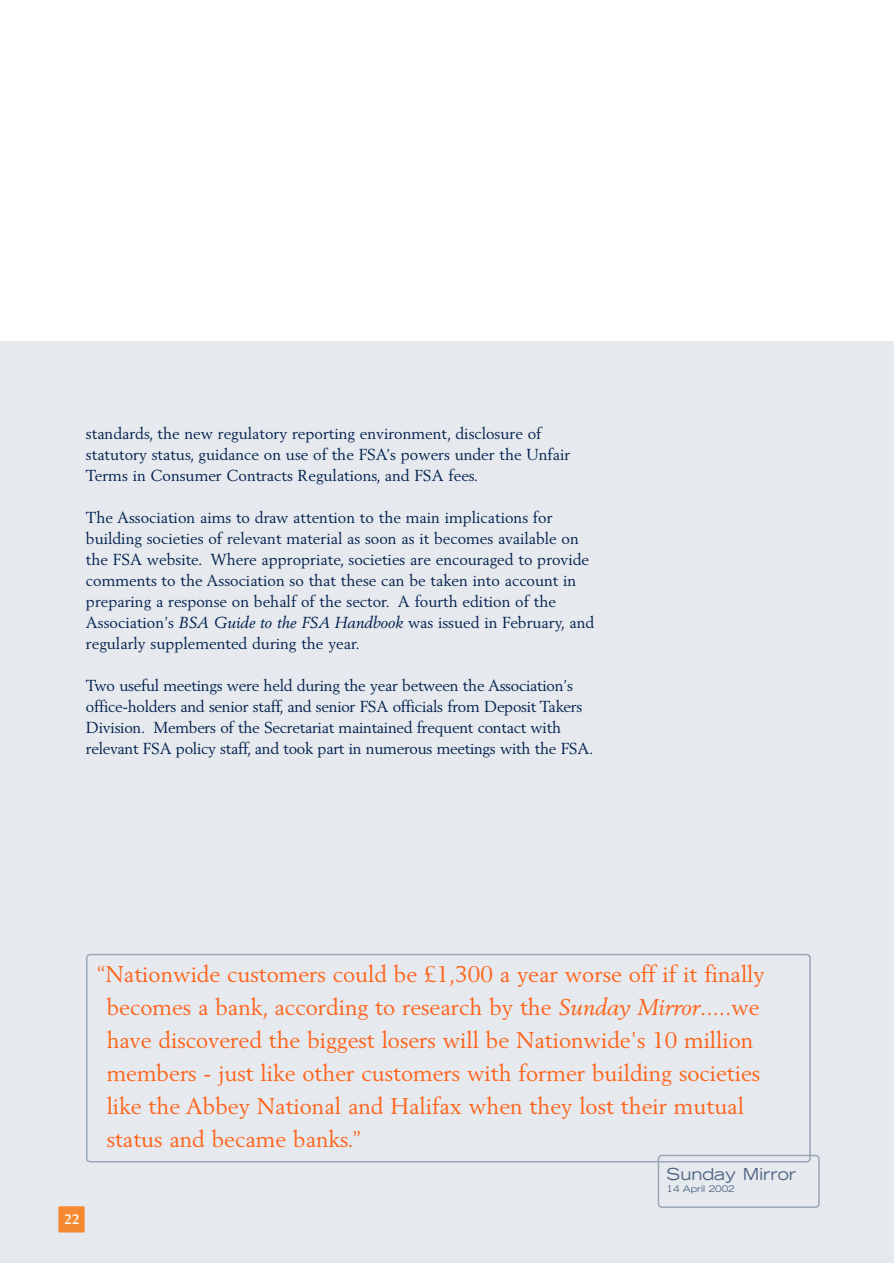
<style>
.page{position:relative;width:894px;height:1263px;background:#fff}
.page>*{position:absolute;margin:0;border:0;box-sizing:border-box;transform-origin:0 0}
.t1{font:22.5px/33px "Berling";color:#ff6219}
.t2{font:expanded 16.5px "Trade Gothic LH";color:#4d6383}
.t3{font:15.75px/21px "Berling";color:#00204e}
.t4{font:700 13.5px "Berling";color:#fff}
.t5{font:expanded 9px "Trade Gothic LH";color:#4d6383}
.s1{font-style:italic}
</style>
<div class="page">
<div style="left:0;top:341px;width:894px;height:922px;background:#e6e9ed"></div>
<p class="t3" style="left:86px;top:423px;width:486px">standards, the new regulatory reporting environment, disclosure of statutory status, guidance on use of the FSA’s powers under the Unfair<br>Terms in Consumer Contracts Regulations, and FSA fees.</p>
<p class="t3" style="left:86px;top:507px;width:510px">The Association aims to draw attention to the main implications for building societies of relevant material as soon as it becomes available on the FSA website. Where appropriate, societies are encouraged to provide comments to the Association so that these can be taken into account in preparing a response on behalf of the sector. A fourth edition of the Association’s <span class="s1">BSA Guide to the FSA Handbook</span> was issued in February, and regularly supplemented during the year.</p>
<p class="t3" style="left:86px;top:675px;width:509px">Two useful meetings were held during the year between the Association’s office-holders and senior staff, and senior FSA officials from Deposit Takers Division. Members of the Secretariat maintained frequent contact with relevant FSA policy staff, and took part in numerous meetings with the FSA.</p>
<p class="t4" style="left:65px;top:1214px;width:17px">22</p>
<p class="t1" style="left:107px;top:959px;width:659px;text-indent:-9px">“Nationwide customers could be £1,300 a year worse off if it finally becomes a bank, according to research by the <span class="s1">Sunday Mirror</span>.....we have discovered the biggest losers will be Nationwide's 10 million members - just like other customers with former building societies like the Abbey National and Halifax when they lost their mutual status and became banks.”</p>
<p class="t2" style="left:666px;top:1168px;width:131px">Sunday Mirror</p>
<p class="t5" style="left:666px;top:1185px;width:70px">14 April 2002</p>
</div>
